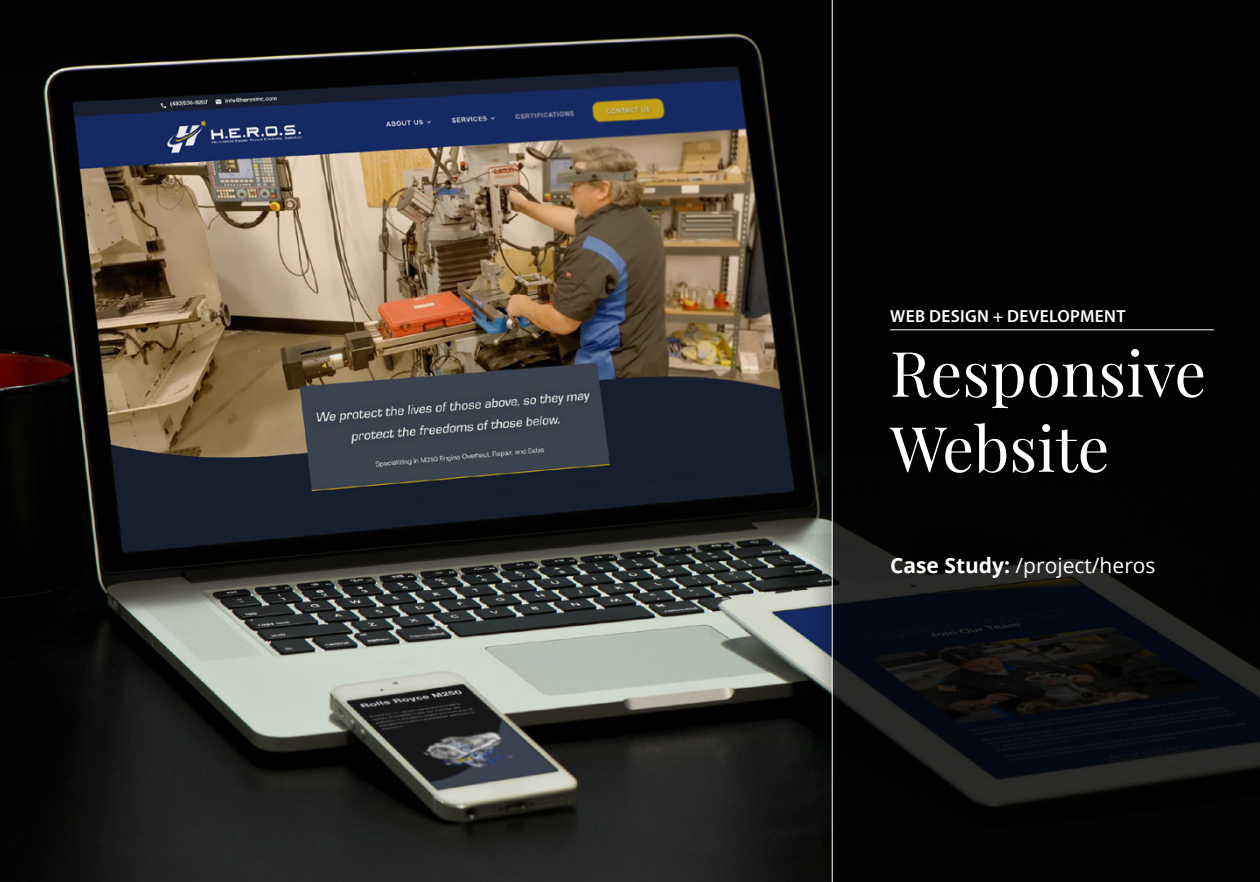
<style>
.page{position:relative;width:1260px;height:882px;background:#fff}
.page>*{position:absolute;margin:0;border:0;box-sizing:border-box;transform-origin:0 0}
.t1{font:62.65px/75.1px "Playfair Display";color:#fff}
.t2{font:21px "Open Sans";color:#fff}
.t3{font:600 17.5px "Myriad Pro";letter-spacing:.02em;color:#fff}
.s1{font-weight:700}
</style>
<div class="page">
<img style="left:0;top:0;width:801px;height:882px">
<svg style="left:833px;top:0;width:427px;height:882px;background:#040505"></svg>
<img style="left:801px;top:0;width:31px;height:882px">
<hr style="left:890px;top:330px;width:324px;height:1px;background:#fff">
<p class="t3" style="left:890px;top:305px;width:237px">WEB DESIGN + DEVELOPMENT</p>
<h1 class="t1" style="left:890px;top:336px;width:318px">Responsive<br>Website</h1>
<p class="t2" style="left:890px;top:551px;width:267px"><span class="s1">Case Study:</span> /project/heros</p>
</div>
